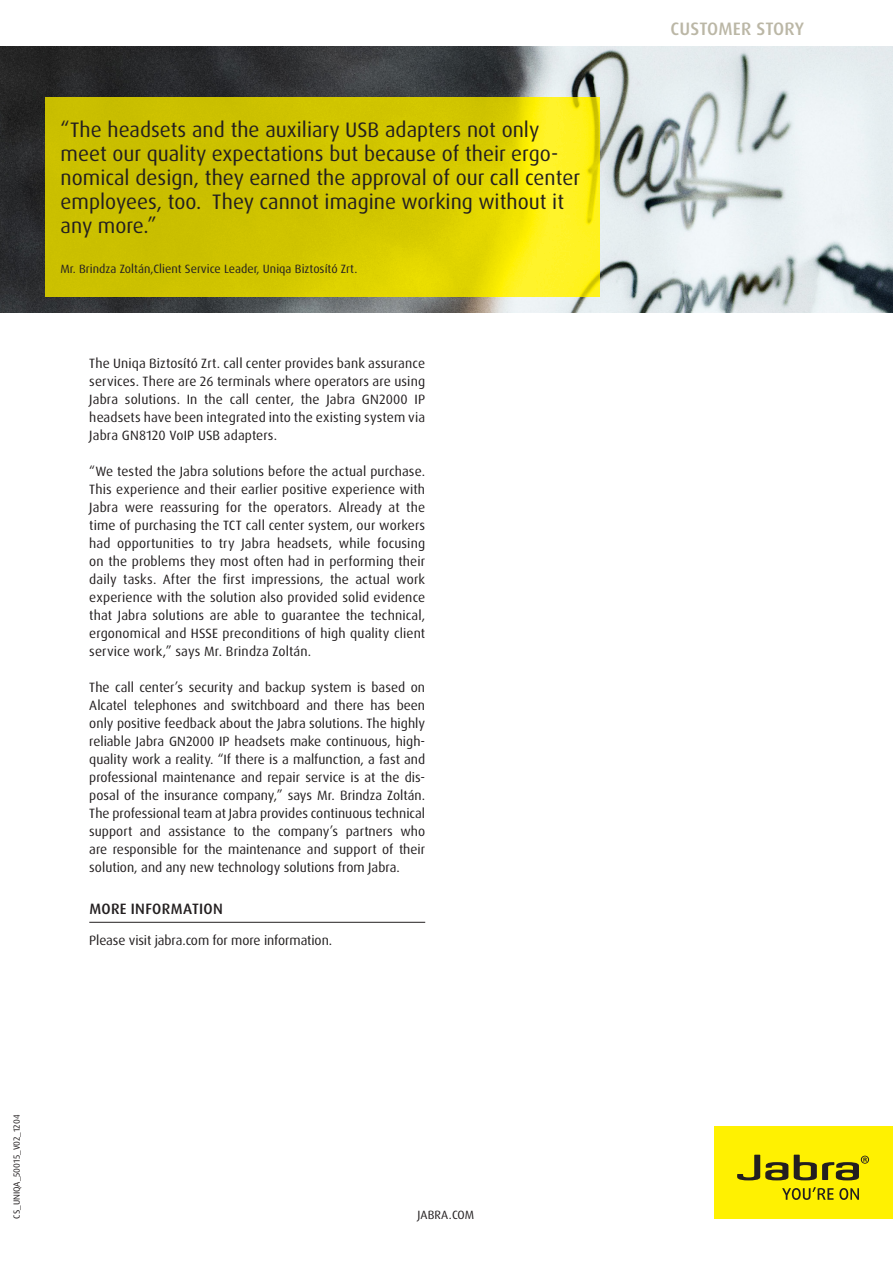
<style>
.page{position:relative;width:893px;height:1263px;background:#fff}
.page>*{position:absolute;margin:0;border:0;box-sizing:border-box;transform-origin:0 0}
.jabra_quote{font:21px/24px "Dax Pro";color:#231f20}
.jabra_type_of_sheet{font:500 18px "Dax Pro";letter-spacing:.005em;color:#bbb7a6}
.jabra_subheader_new{font:500 15px "Dax Pro";letter-spacing:.02em;color:#231f20}
.jabra_body_copy{font:13.5px/18px "Dax Pro";letter-spacing:.005em;color:#231f20;text-align:justify}
.jabra_quote-2{font:12px "Dax Pro";color:#231f20}
.t1{font:9px "Dax Pro";color:#231f20}
</style>
<div class="page">
<img style="left:0;top:47px;width:893px;height:266px">
<div style="left:714px;top:1126px;width:179px;height:92px;background:#fff101"></div>
<svg style="left:737px;top:1155px;width:51px;height:25px"></svg>
<svg style="left:794px;top:1155px;width:75px;height:25px"></svg>
<svg style="left:782px;top:1187px;width:51px;height:13px"></svg>
<svg style="left:839px;top:1188px;width:20px;height:12px"></svg>
<svg style="left:45px;top:97px;width:555px;height:200px;background:#d7cb04"></svg>
<hr style="left:89px;top:922px;width:336px;height:1px;background:#231f20">
<p class="jabra_quote" style="left:61px;top:117px;width:521px">“The headsets and the auxiliary USB adapters not only meet our quality expectations but because of their ergo&shy;nomical design, they earned the approval of our call center employees, too. They cannot imagine working without it any more.”</p>
<p class="jabra_quote-2" style="left:61px;top:261px;width:298px">Mr. Brindza Zoltán,Client Service Leader, Uniqa Biztosító Zrt.</p>
<p class="jabra_body_copy" style="left:89px;top:354px;width:337px">The Uniqa Biztosító Zrt. call center provides bank assurance services. There are 26 terminals where operators are using Jabra solutions. In the call center, the Jabra GN2000 IP headsets have been integrated into the existing system via Jabra GN8120 VoIP USB adapters.</p>
<p class="jabra_body_copy" style="left:89px;top:462px;width:337px">“We tested the Jabra solutions before the actual purchase.<br>This experience and their earlier positive experience with Jabra were reassuring for the operators. Already at the time of purchasing the TCT call center system, our workers had opportunities to try Jabra headsets, while focusing on the problems they most often had in performing their daily tasks. After the first impressions, the actual work experience with the solution also provided solid evidence that Jabra solutions are able to guarantee the technical, ergonomical and HSSE preconditions of high quality client service work,” says Mr. Brindza Zoltán.</p>
<p class="jabra_body_copy" style="left:89px;top:678px;width:337px">The call center’s security and backup system is based on Alcatel telephones and switchboard and there has been only positive feedback about the Jabra solutions. The highly reliable Jabra GN2000 IP headsets make continuous, high&shy;quality work a reality. “If there is a malfunction, a fast and professional maintenance and repair service is at the dis&shy;posal of the insurance company,” says Mr. Brindza Zoltán.<br>The professional team at Jabra provides continuous technical support and assistance to the company’s partners who are responsible for the maintenance and support of their solution, and any new technology solutions from Jabra.</p>
<p class="jabra_subheader_new" style="left:89px;top:899px;width:135px">MORE INFORMATION</p>
<p class="jabra_body_copy" style="left:89px;top:931px;width:244px">Please visit jabra.com for more information.</p>
<p class="t1" style="left:11px;top:1218px;width:105px;rotate:-90deg">CS_UNIQA_50015_V02_1204</p>
<p class="jabra_quote-2" style="left:417px;top:1207px;width:58px">JABRA.COM</p>
<p class="jabra_type_of_sheet" style="left:671px;top:18px;width:135px">CUSTOMER STORY</p>
</div>
